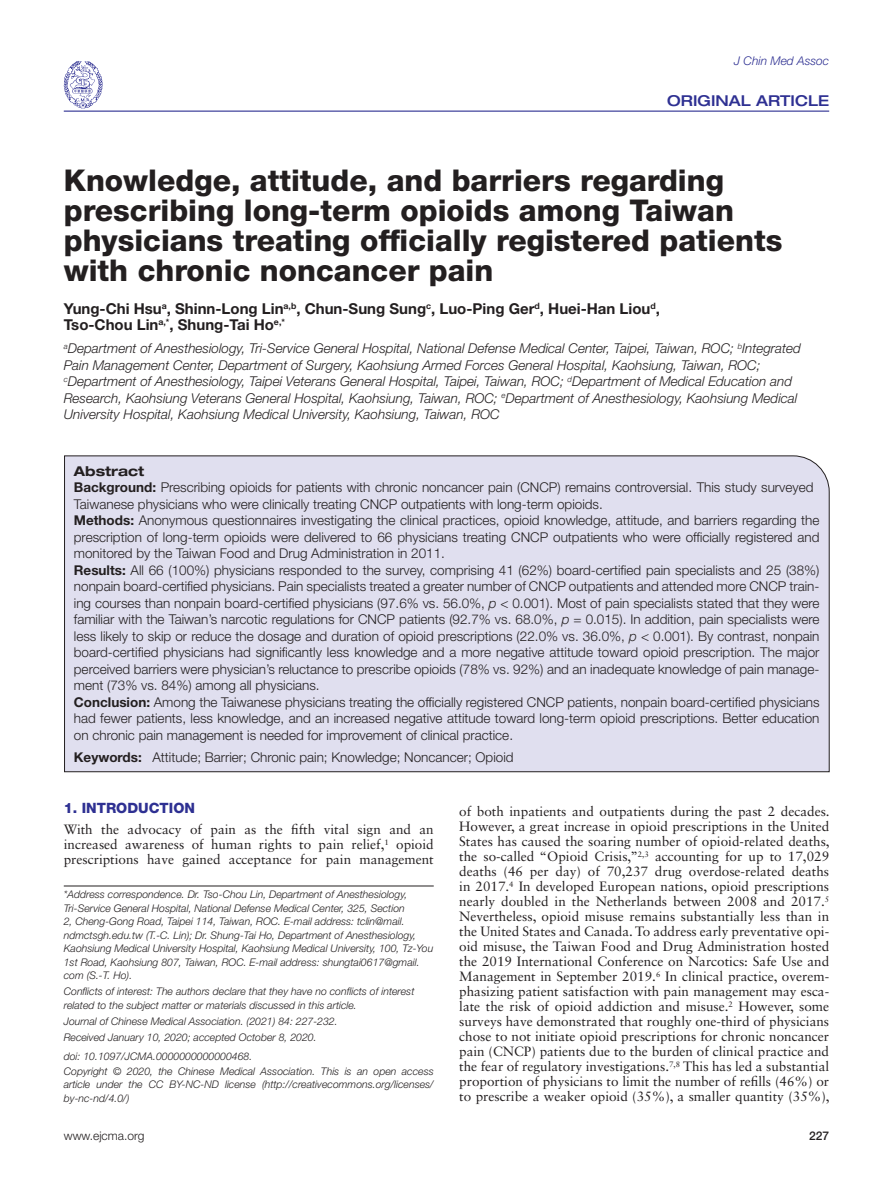
<style>
.page{position:relative;width:893px;height:1191px;background:#fff}
.page>*{position:absolute;margin:0;border:0;box-sizing:border-box;transform-origin:0 0}
.t1{font:800 30px/30px "Helvetica Neue LT Std";color:#231f20}
.t2{font:700 15px/16.5px "Helvetica Neue LT Std";color:#231f20}
.t3{font:500 expanded 15px "Helvetica Neue LT Std";color:#2e3092}
.t4{font:800 14.25px "Helvetica Neue LT Std";color:#2e3092}
.t5{font:300 13.5px/16.5px "Helvetica Neue LT Std";color:#231f20}
.t6{font:13.5px/15px "Sabon LT Std";color:#231f20;text-align:justify}
.t7{font:italic 300 13.5px/16.5px "Helvetica Neue LT Std";color:#231f20}
.t8{font:italic 300 12px "Helvetica Neue LT Std";color:#2e3092}
.t9{font:300 12px "Helvetica Neue LT Std";color:#231f20}
.t10{font:500 12px "Helvetica Neue LT Std";color:#231f20}
.t11{font:italic 300 10.5px/13.5px "Helvetica Neue LT Std";color:#231f20}
.s1{font-weight:700;font-stretch:expanded}
.s2{font-weight:700}
.s3{font-style:italic}
</style>
<div class="page">
<hr style="left:64px;top:111px;width:765px;height:1px;background:#2e3092">
<svg style="left:64px;top:61px;width:39px;height:47px"></svg>
<hr style="left:64px;top:885px;width:370px;height:1px;background:#231f20">
<div style="left:64px;top:455px;width:766px;height:317px;background:#e0dfef"></div>
<p class="t8" style="left:734px;top:54px;width:96px">J Chin Med Assoc</p>
<p class="t3" style="left:667px;top:91px;width:163px">ORIGINAL ARTICLE</p>
<h1 class="t1" style="left:64px;top:166px;width:720px">Knowledge, attitude, and barriers regarding prescribing long-term opioids among Taiwan physicians treating officially registered patients with chronic noncancer pain</h1>
<p class="t2" style="left:64px;top:300px;width:598px">Yung-Chi Hsu<sup>a</sup>, Shinn-Long Lin<sup>a,b</sup>, Chun-Sung Sung<sup>c</sup>, Luo-Ping Ger<sup>d</sup>, Huei-Han Liou<sup>d</sup>,<br>Tso-Chou Lin<sup>a,*</sup>, Shung-Tai Ho<sup>e,*</sup></p>
<p class="t7" style="left:64px;top:340px;width:739px"><sup>a</sup>Department of Anesthesiology, Tri-Service General Hospital, National Defense Medical Center, Taipei, Taiwan, ROC; <sup>b</sup>Integrated Pain Management Center, Department of Surgery, Kaohsiung Armed Forces General Hospital, Kaohsiung, Taiwan, ROC; <sup>c</sup>Department of Anesthesiology, Taipei Veterans General Hospital, Taipei, Taiwan, ROC; <sup>d</sup>Department of Medical Education and Research, Kaohsiung Veterans General Hospital, Kaohsiung, Taiwan, ROC; <sup>e</sup>Department of Anesthesiology, Kaohsiung Medical University Hospital, Kaohsiung Medical University, Kaohsiung, Taiwan, ROC</p>
<p class="t5" style="left:74px;top:462px;width:747px"><span class="s1">Abstract<br></span><span class="s2">Background:</span> Prescribing opioids for patients with chronic noncancer pain (CNCP) remains controversial. This study surveyed Taiwanese physicians who were clinically treating CNCP outpatients with long-term opioids.<br><span class="s2">Methods:</span> Anonymous questionnaires investigating the clinical practices, opioid knowledge, attitude, and barriers regarding the prescription of long-term opioids were delivered to 66 physicians treating CNCP outpatients who were officially registered and monitored by the Taiwan Food and Drug Administration in 2011.<br><span class="s2">Results:</span> All 66 (100%) physicians responded to the survey, comprising 41 (62%) board-certified pain specialists and 25 (38%) nonpain board-certified physicians. Pain specialists treated a greater number of CNCP outpatients and attended more CNCP train&shy;ing courses than nonpain board-certified physicians (97.6% vs. 56.0%, <span class="s3">p</span> &lt; 0.001). Most of pain specialists stated that they were familiar with the Taiwan’s narcotic regulations for CNCP patients (92.7% vs. 68.0%, <span class="s3">p</span> = 0.015). In addition, pain specialists were less likely to skip or reduce the dosage and duration of opioid prescriptions (22.0% vs. 36.0%, <span class="s3">p</span> &lt; 0.001). By contrast, nonpain board-certified physicians had significantly less knowledge and a more negative attitude toward opioid prescription. The major perceived barriers were physician’s reluctance to prescribe opioids (78% vs. 92%) and an inadequate knowledge of pain manage&shy;ment (73% vs. 84%) among all physicians.<br><span class="s2">Conclusion:</span> Among the Taiwanese physicians treating the officially registered CNCP patients, nonpain board-certified physicians had fewer patients, less knowledge, and an increased negative attitude toward long-term opioid prescriptions. Better education on chronic pain management is needed for improvement of clinical practice.</p>
<p class="t5" style="left:74px;top:749px;width:441px"><span class="s2">Keywords:</span> Attitude; Barrier; Chronic pain; Knowledge; Noncancer; Opioid</p>
<p class="t4" style="left:64px;top:800px;width:133px">1. INTRODUCTION</p>
<p class="t6" style="left:64px;top:822px;width:371px">With the advocacy of pain as the fifth vital sign and an increased awareness of human rights to pain relief,<sup>1</sup> opioid prescriptions have gained acceptance for pain management</p>
<p class="t11" style="left:64px;top:887px;width:371px">*Address correspondence. Dr. Tso-Chou Lin, Department of Anesthesiology, Tri-Service General Hospital, National Defense Medical Center, 325, Section<br>2, Cheng-Gong Road, Taipei 114, Taiwan, ROC. E-mail address: tclin@mail. ndmctsgh.edu.tw (T.-C. Lin); Dr. Shung-Tai Ho, Department of Anesthesiology, Kaohsiung Medical University Hospital, Kaohsiung Medical University, 100, Tz-You 1st Road, Kaohsiung 807, Taiwan, ROC. E-mail address: shungtai0617@gmail. com (S.-T. Ho).</p>
<p class="t11" style="left:64px;top:984px;width:352px">Conflicts of interest: The authors declare that they have no conflicts of interest related to the subject matter or materials discussed in this article.</p>
<p class="t11" style="left:64px;top:1013px;width:275px;line-height:15.9px">Journal of Chinese Medical Association. (2021) 84: 227-232.<br>Received January 10, 2020; accepted October 8, 2020.</p>
<p class="t11" style="left:64px;top:1048px;width:371px;line-height:15px">doi: 10.1097/JCMA.0000000000000468.<br>Copyright © 2020, the Chinese Medical Association. This is an open access</p>
<p class="t11" style="left:64px;top:1077px;width:371px">article under the CC BY-NC-ND license (http://creativecommons.org/licenses/ by-nc-nd/4.0/)</p>
<p class="t6" style="left:459px;top:804px;width:372px">of both inpatients and outpatients during the past 2 decades.<br>However, a great increase in opioid prescriptions in the United States has caused the soaring number of opioid-related deaths, the so-called “Opioid Crisis,”<sup>2,3</sup> accounting for up to 17,029 deaths (46 per day) of 70,237 drug overdose-related deaths in 2017.<sup>4</sup> In developed European nations, opioid prescriptions nearly doubled in the Netherlands between 2008 and 2017.<sup>5<br></sup>Nevertheless, opioid misuse remains substantially less than in the United States and Canada. To address early preventative opi&shy;oid misuse, the Taiwan Food and Drug Administration hosted the 2019 International Conference on Narcotics: Safe Use and Management in September 2019.<sup>6</sup> In clinical practice, overem&shy;phasizing patient satisfaction with pain management may esca&shy;late the risk of opioid addiction and misuse.<sup>2</sup> However, some surveys have demonstrated that roughly one-third of physicians chose to not initiate opioid prescriptions for chronic noncancer pain (CNCP) patients due to the burden of clinical practice and the fear of regulatory investigations.<sup>7,8</sup> This has led a substantial proportion of physicians to limit the number of refills (46%) or to prescribe a weaker opioid (35%), a smaller quantity (35%),</p>
<p class="t9" style="left:64px;top:1128px;width:82px">www.ejcma.org</p>
<p class="t10" style="left:809px;top:1128px;width:22px">227</p>
</div>
